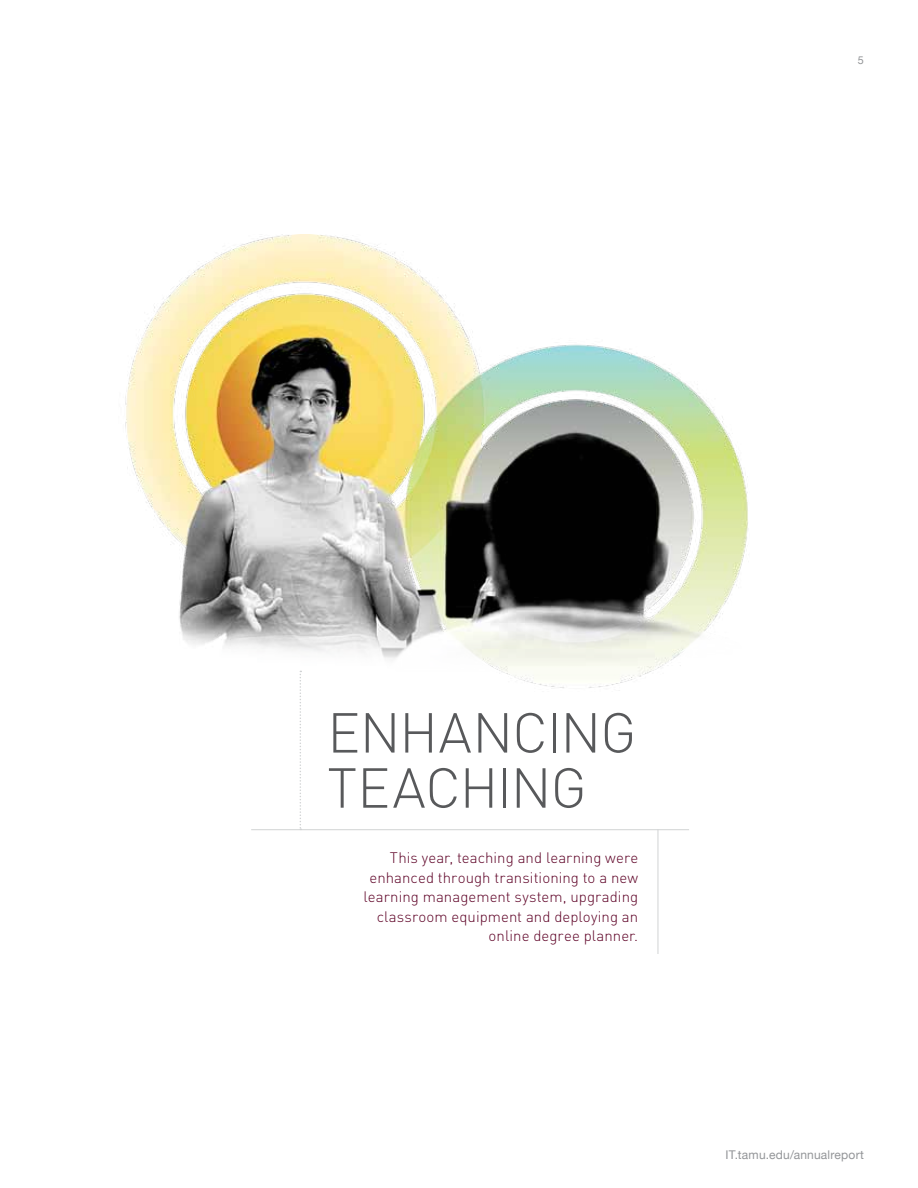
<style>
.page{position:relative;width:918px;height:1188px;background:#fff}
.page>*{position:absolute;margin:0;border:0;box-sizing:border-box;transform-origin:0 0}
.t1{font:300 55.35px/55.2px "DIN";letter-spacing:-.02em;color:#58595b}
.t2{font:300 15px/19.5px "DIN";letter-spacing:.005em;color:#5d0025;text-align:right}
.t3{font:12px "Helvetica Neue";letter-spacing:.015em;color:#939598}
.t4{font:10.8px "Helvetica Neue";color:#939598}
</style>
<div class="page">
<hr style="left:251px;top:829px;width:438px;height:1px;background:#d1d3d4">
<hr style="left:658px;top:829px;width:1px;height:125px;background:#d1d3d4">
<svg style="left:300px;top:758px;width:1px;height:71px"></svg>
<img style="left:125px;top:234px;width:623px;height:523px">
<p class="t4" style="left:858px;top:54px;width:8px">5</p>
<h1 class="t1" style="left:327px;top:705px;width:311px">ENHANCING<br>TEACHING</h1>
<p class="t2" style="left:363px;top:848px;width:276px">This year, teaching and learning were enhanced through transitioning to a new learning management system, upgrading classroom equipment and deploying an online degree planner.</p>
<p class="t3" style="left:725px;top:1148px;width:140px">IT.tamu.edu/annualreport</p>
</div>
